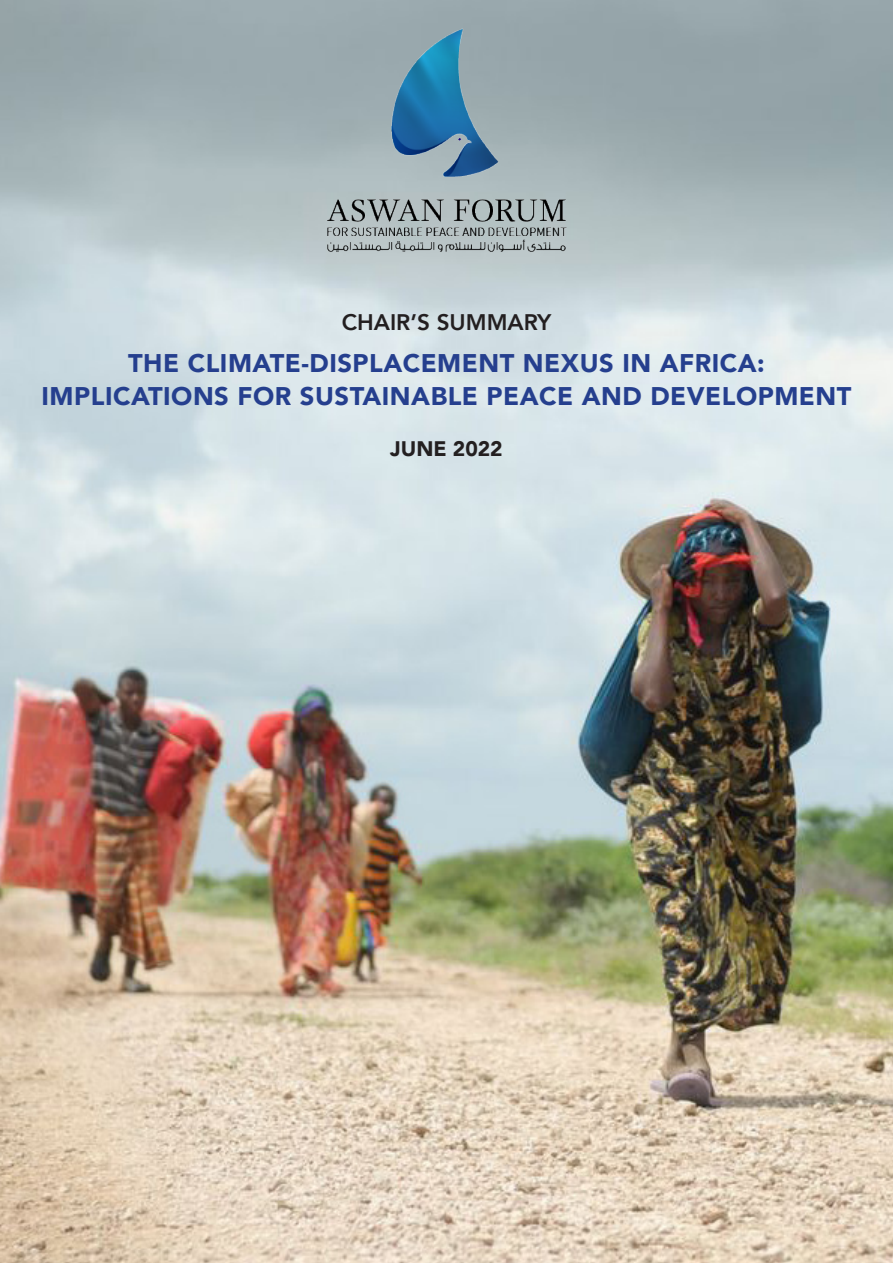
<style>
.page{position:relative;width:893px;height:1263px;background:#fff}
.page>*{position:absolute;margin:0;border:0;box-sizing:border-box;transform-origin:0 0}
.Page_Header_Subtext{font:900 25.5px "Avenir";letter-spacing:.02em;color:#253f8e}
.Page_Header_Subtext-2{font:800 22.5px "Avenir";color:#231f20}
.Page_Header_Subtext-3{font:900 21px "Avenir";color:#231f20}
</style>
<div class="page">
<img style="left:0;top:0;width:893px;height:1263px">
<img style="left:268px;top:0;width:357px;height:309px">
<p class="Page_Header_Subtext-2" style="left:342px;top:305px;width:211px">CHAIR’S SUMMARY</p>
<p class="Page_Header_Subtext" style="left:128px;top:342px;width:638px">THE CLIMATE-DISPLACEMENT NEXUS IN AFRICA:</p>
<p class="Page_Header_Subtext" style="left:42px;top:375px;width:811px">IMPLICATIONS FOR SUSTAINABLE PEACE AND DEVELOPMENT</p>
<p class="Page_Header_Subtext-3" style="left:390px;top:431px;width:114px">JUNE 2022</p>
</div>
